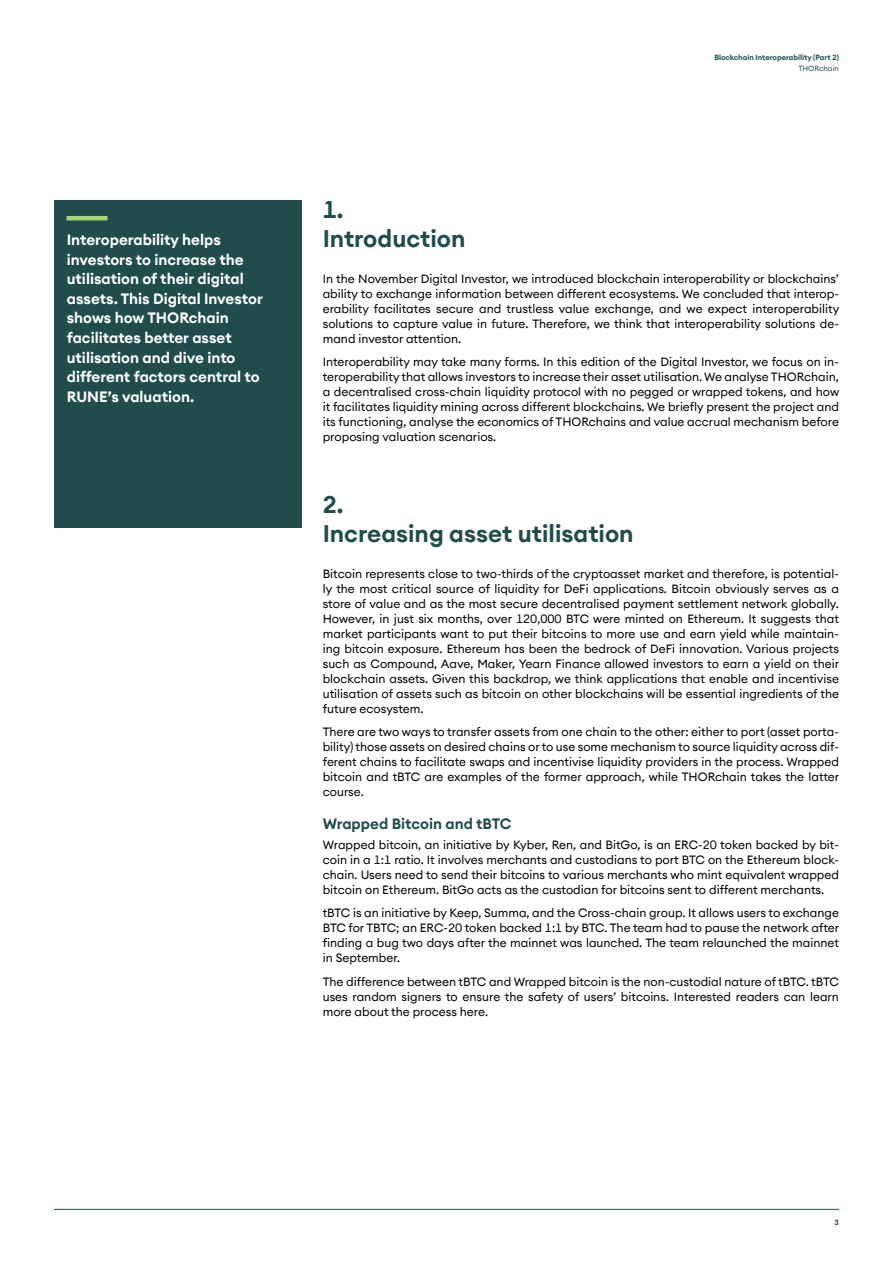
<style>
.page{position:relative;width:893px;height:1263px;background:#fff}
.page>*{position:absolute;margin:0;border:0;box-sizing:border-box;transform-origin:0 0}
.t1{font:600 24px/28.8px "Seba Euclid";color:#204d4c}
.t2{font:600 15px/19.5px "Seba Euclid";color:#fff}
.t3{font:600 15px "Seba Euclid";color:#204d4c}
.t4{font:12px/15px "Seba Euclid";color:#000;text-align:justify}
.t5{font:600 7.5px "Seba Euclid";color:#204d4c}
.t6{font:7.5px "Seba Euclid";color:#204d4c}
</style>
<div class="page">
<hr style="left:54px;top:1209px;width:785px;height:1px;background:#204d4c">
<div style="left:54px;top:200px;width:247px;height:327px;background:#204d4c"></div>
<hr style="left:67px;top:216px;width:40px;height:4px;background:#a9d377">
<p class="t2" style="left:67px;top:230px;width:198px">Interoperability helps investors to increase the utilisation of their digital assets. This Digital Investor shows how THORchain facilitates better asset utilisation and dive into different factors central to<br>RUNE’s valuation.</p>
<p class="t5" style="left:714px;top:53px;width:126px">Blockchain Interoperability (Part 2)</p>
<p class="t6" style="left:798px;top:63px;width:42px">THORchain</p>
<h1 class="t1" style="left:323px;top:195px;width:144px">1.<br>Introduction</h1>
<p class="t4" style="left:323px;top:271px;width:518px">In the November Digital Investor, we introduced blockchain interoperability or blockchains’ ability to exchange information between different ecosystems. We concluded that interop&shy;erability facilitates secure and trustless value exchange, and we expect interoperability solutions to capture value in future. Therefore, we think that interoperability solutions de&shy;mand investor attention.</p>
<p class="t4" style="left:323px;top:355px;width:518px">Interoperability may take many forms. In this edition of the Digital Investor, we focus on in&shy;teroperability that allows investors to increase their asset utilisation. We analyse THORchain, a decentralised cross-chain liquidity protocol with no pegged or wrapped tokens, and how it facilitates liquidity mining across different blockchains. We briefly present the project and its functioning, analyse the economics of THORchains and value accrual mechanism before proposing valuation scenarios.</p>
<h1 class="t1" style="left:323px;top:490px;width:312px">2.<br>Increasing asset utilisation</h1>
<p class="t4" style="left:323px;top:566px;width:518px">Bitcoin represents close to two-thirds of the cryptoasset market and therefore, is potential&shy;ly the most critical source of liquidity for DeFi applications. Bitcoin obviously serves as a store of value and as the most secure decentralised payment settlement network globally.<br>However, in just six months, over 120,000 BTC were minted on Ethereum. It suggests that market participants want to put their bitcoins to more use and earn yield while maintain&shy;ing bitcoin exposure. Ethereum has been the bedrock of DeFi innovation. Various projects such as Compound, Aave, Maker, Yearn Finance allowed investors to earn a yield on their blockchain assets. Given this backdrop, we think applications that enable and incentivise utilisation of assets such as bitcoin on other blockchains will be essential ingredients of the future ecosystem.</p>
<p class="t4" style="left:323px;top:724px;width:518px">There are two ways to transfer assets from one chain to the other: either to port (asset porta&shy;bility) those assets on desired chains or to use some mechanism to source liquidity across dif&shy;ferent chains to facilitate swaps and incentivise liquidity providers in the process. Wrapped bitcoin and tBTC are examples of the former approach, while THORchain takes the latter course.</p>
<p class="t3" style="left:323px;top:814px;width:190px">Wrapped Bitcoin and tBTC</p>
<p class="t4" style="left:323px;top:837px;width:518px">Wrapped bitcoin, an initiative by Kyber, Ren, and BitGo, is an ERC-20 token backed by bit&shy;coin in a 1:1 ratio. It involves merchants and custodians to port BTC on the Ethereum block&shy;chain. Users need to send their bitcoins to various merchants who mint equivalent wrapped bitcoin on Ethereum. BitGo acts as the custodian for bitcoins sent to different merchants.</p>
<p class="t4" style="left:323px;top:905px;width:518px">tBTC is an initiative by Keep, Summa, and the Cross-chain group. It allows users to exchange BTC for TBTC; an ERC-20 token backed 1:1 by BTC. The team had to pause the network after finding a bug two days after the mainnet was launched. The team relaunched the mainnet in September.</p>
<p class="t4" style="left:323px;top:974px;width:518px">The difference between tBTC and Wrapped bitcoin is the non-custodial nature of tBTC. tBTC uses random signers to ensure the safety of users’ bitcoins. Interested readers can learn more about the process here.</p>
<p class="t5" style="left:834px;top:1217px;width:6px">3</p>
</div>
